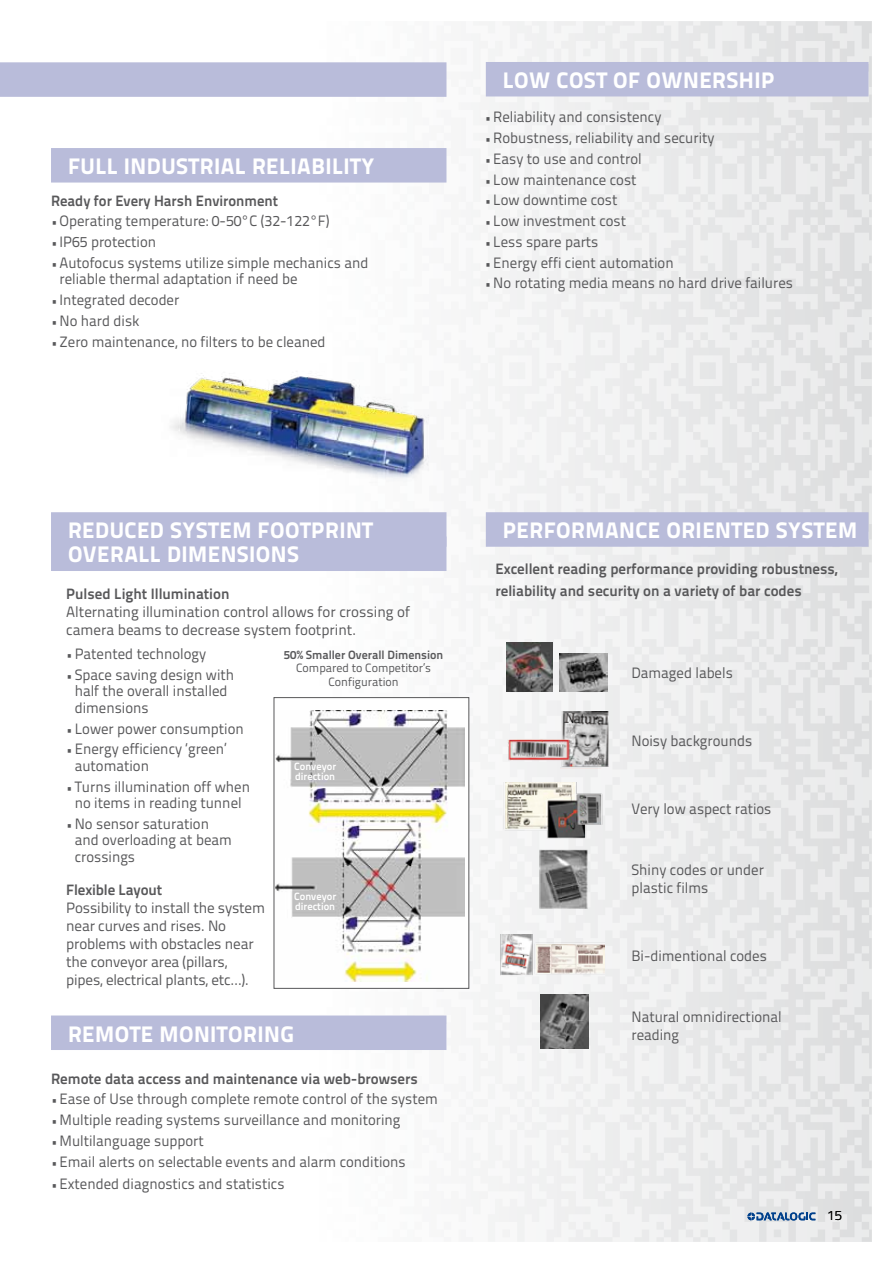
<style>
.page{position:relative;width:893px;height:1263px;background:#fff}
.page>*{position:absolute;margin:0;border:0;box-sizing:border-box;transform-origin:0 0}
.t1{font:800 22.5px/24.3px "Titillium Text 22 L";letter-spacing:.02em;color:#fff}
.t2{font:15px/16.5px "Titillium Text 22 L";color:#58585a}
.t3{font:700 15px/21.6px "Titillium Text 22 L";color:#58585a}
.t4{font:300 13.5px "Titillium Text 22 L";color:#000}
.t5{font:12px/13.5px "Titillium Text 22 L";color:#58585a;text-align:center}
.t6{font:700 12px "Titillium Text 22 L";color:#58585a}
.t7{font:700 10.5px/10.5px "Titillium Text 22 L";color:#fff}
.s1{font-weight:700;font-size:12.75px}
</style>
<div class="page">
<div style="left:320px;top:21px;width:552px;height:1221px;background:linear-gradient(to right,#fefefe,#e2e3e4)"></div>
<svg style="left:524px;top:21px;width:348px;height:649px"></svg>
<svg style="left:747px;top:1212px;width:68px;height:8px"></svg>
<div style="left:51px;top:148px;width:395px;height:35px;background:#b9bcda"></div>
<div style="left:51px;top:512px;width:395px;height:35px;background:#b9bcda"></div>
<div style="left:51px;top:536px;width:395px;height:35px;background:#b9bcda"></div>
<div style="left:51px;top:1015px;width:395px;height:35px;background:#b9bcda"></div>
<div style="left:274px;top:698px;width:195px;height:290px;background:#fff"></div>
<img style="left:276px;top:710px;width:188px;height:271px">
<div style="left:274px;top:697px;width:195px;height:292px;border:1px solid #58585a"></div>
<div style="left:0;top:62px;width:446px;height:35px;background:#b9bcda"></div>
<div style="left:486px;top:62px;width:382px;height:34px;background:#b9bcda"></div>
<div style="left:486px;top:512px;width:382px;height:35px;background:#b9bcda"></div>
<img style="left:561px;top:711px;width:50px;height:57px">
<img style="left:538px;top:848px;width:51px;height:61px">
<img style="left:497px;top:935px;width:108px;height:40px">
<img style="left:507px;top:740px;width:66px;height:22px">
<img style="left:540px;top:995px;width:49px;height:54px">
<img style="left:507px;top:642px;width:45px;height:49px">
<img style="left:559px;top:654px;width:48px;height:37px">
<img style="left:170px;top:363px;width:268px;height:129px">
<img style="left:497px;top:782px;width:114px;height:58px">
<h1 class="t1" style="left:68px;top:153px;width:308px">FULL INDUSTRIAL RELIABILITY</h1>
<p class="t3" style="left:51px;top:189px;width:229px">Ready for Every Harsh Environment</p>
<p class="t2" style="left:51px;top:212px;width:280px"><span class="s1">•</span> Operating temperature: 0-50°C (32-122°F)</p>
<p class="t2" style="left:51px;top:233px;width:107px"><span class="s1">•</span> IP65 protection</p>
<p class="t2" style="left:60px;top:254px;width:310px;text-indent:-9px"><span class="s1">•</span> Autofocus systems utilize simple mechanics and reliable thermal adaptation if need be</p>
<p class="t2" style="left:51px;top:291px;width:130px"><span class="s1">•</span> Integrated decoder</p>
<p class="t2" style="left:51px;top:312px;width:90px"><span class="s1">•</span> No hard disk</p>
<p class="t2" style="left:51px;top:332px;width:276px"><span class="s1">•</span> Zero maintenance, no filters to be cleaned</p>
<h1 class="t1" style="left:503px;top:67px;width:273px">LOW COST OF OWNERSHIP</h1>
<p class="t2" style="left:485px;top:108px;width:178px"><span class="s1">•</span> Reliability and consistency</p>
<p class="t2" style="left:485px;top:129px;width:231px"><span class="s1">•</span> Robustness, reliability and security</p>
<p class="t2" style="left:485px;top:149px;width:158px"><span class="s1">•</span> Easy to use and control</p>
<p class="t2" style="left:485px;top:170px;width:153px"><span class="s1">•</span> Low maintenance cost</p>
<p class="t2" style="left:485px;top:191px;width:134px"><span class="s1">•</span> Low downtime cost</p>
<p class="t2" style="left:485px;top:212px;width:143px"><span class="s1">•</span> Low investment cost</p>
<p class="t2" style="left:485px;top:232px;width:115px"><span class="s1">•</span> Less spare parts</p>
<p class="t2" style="left:485px;top:253px;width:190px"><span class="s1">•</span> Energy effi cient automation</p>
<p class="t2" style="left:485px;top:274px;width:310px"><span class="s1">•</span> No rotating media means no hard drive failures</p>
<h1 class="t1" style="left:68px;top:517px;width:307px">REDUCED SYSTEM FOOTPRINT<br>OVERALL DIMENSIONS</h1>
<p class="t3" style="left:66px;top:582px;width:165px">Pulsed Light Illumination</p>
<p class="t2" style="left:66px;top:602px;width:345px;line-height:18px">Alternating illumination control allows for crossing of camera beams to decrease system footprint.</p>
<p class="t2" style="left:66px;top:645px;width:142px"><span class="s1">•</span> Patented technology</p>
<p class="t2" style="left:75px;top:665px;width:161px;text-indent:-9px"><span class="s1">•</span> Space saving design with half the overall installed dimensions</p>
<p class="t2" style="left:66px;top:719px;width:179px"><span class="s1">•</span> Lower power consumption</p>
<p class="t2" style="left:75px;top:740px;width:153px;text-indent:-9px"><span class="s1">•</span> Energy efficiency ‘green’ automation</p>
<p class="t2" style="left:66px;top:777px;width:185px;text-align:center"><span class="s1">•</span> Turns illumination off when no items in reading tunnel</p>
<p class="t2" style="left:75px;top:815px;width:159px;text-indent:-9px"><span class="s1">•</span> N o sensor saturation and overloading at beam crossings</p>
<p class="t3" style="left:66px;top:878px;width:97px">Flexible Layout</p>
<p class="t2" style="left:66px;top:898px;width:200px;line-height:18px">Possibility to install the system near curves and rises. No problems with obstacles near the conveyor area (pillars, pipes, electrical plants, etc…).</p>
<p class="t6" style="left:284px;top:645px;width:161px">50% Smaller Overall Dimension</p>
<p class="t5" style="left:296px;top:660px;width:136px">Compared to Competitor’s<br>Configuration</p>
<p class="t7" style="left:294px;top:760px;width:43px">Conveyor direction</p>
<p class="t7" style="left:294px;top:890px;width:43px">Conveyor direction</p>
<h1 class="t1" style="left:68px;top:1020px;width:227px">REMOTE MONITORING</h1>
<p class="t3" style="left:51px;top:1067px;width:368px">Remote data access and maintenance via web-browsers</p>
<p class="t2" style="left:51px;top:1090px;width:388px"><span class="s1">•</span> Ease of Use through complete remote control of the system</p>
<p class="t2" style="left:51px;top:1111px;width:351px"><span class="s1">•</span> M ultiple reading systems surveillance and monitoring</p>
<p class="t2" style="left:51px;top:1131px;width:154px"><span class="s1">•</span> M ultilanguage support</p>
<p class="t2" style="left:51px;top:1152px;width:356px"><span class="s1">•</span> Email alerts on selectable events and alarm conditions</p>
<p class="t2" style="left:51px;top:1174px;width:235px"><span class="s1">•</span> Extended diagnostics and statistics</p>
<h1 class="t1" style="left:503px;top:517px;width:356px">PERFORMANCE ORIENTED SYSTEM</h1>
<p class="t3" style="left:495px;top:557px;width:344px">Excellent reading performance providing robustness, reliability and security on a variety of bar codes</p>
<p class="t2" style="left:631px;top:663px;width:103px">Damaged labels</p>
<p class="t2" style="left:606px;top:732px;width:147px">Noisy backgrounds</p>
<p class="t2" style="left:631px;top:800px;width:142px">Very low aspect ratios</p>
<p class="t2" style="left:631px;top:860px;width:134px;line-height:18px">Shiny codes or under plastic films</p>
<p class="t2" style="left:631px;top:947px;width:137px">Bi-dimentional codes</p>
<p class="t2" style="left:631px;top:1006px;width:152px;line-height:18px;text-indent:-25px">Natural omnidirectional reading</p>
<p class="t4" style="left:828px;top:1206px;width:16px">15</p>
</div>
